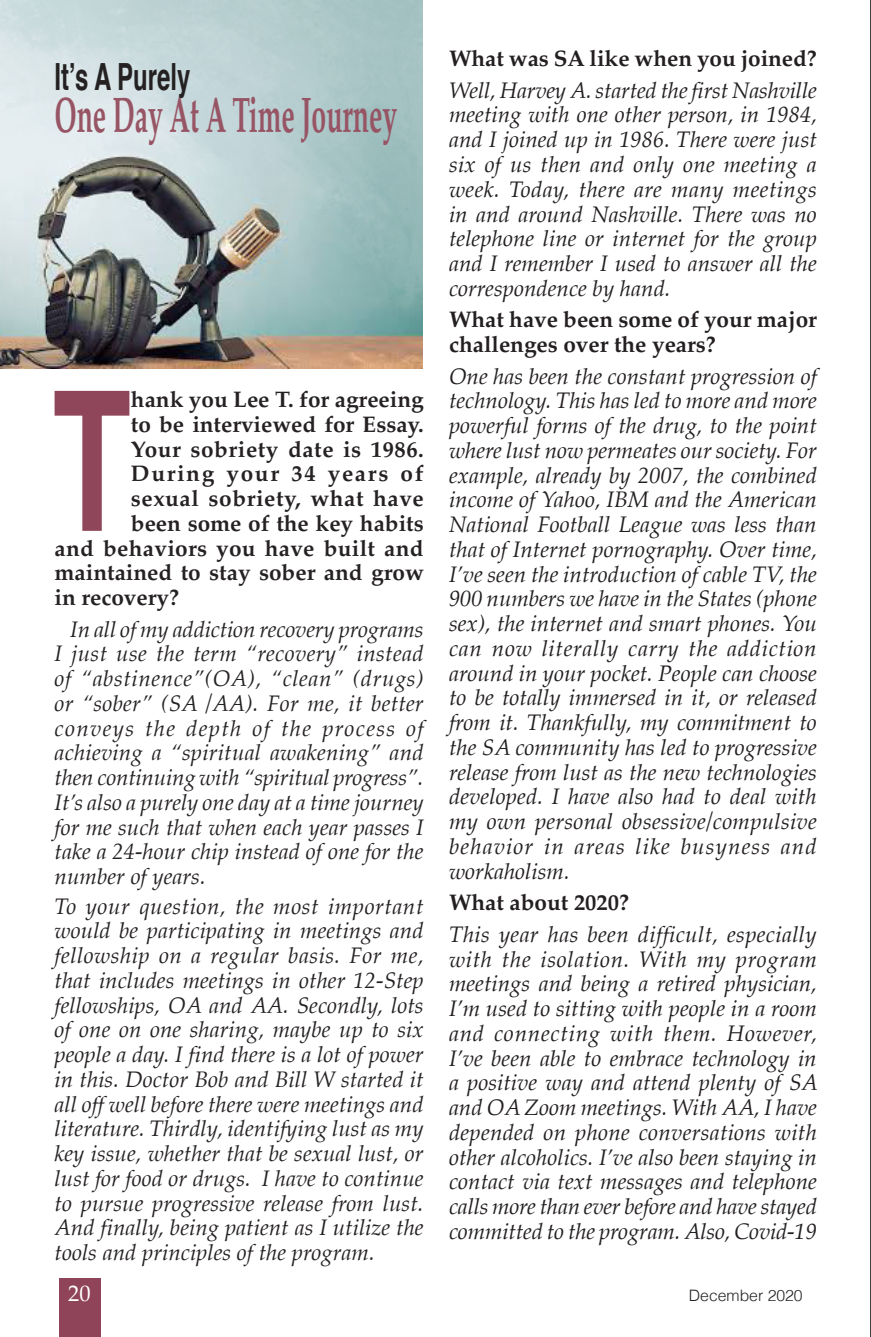
<style>
.page{position:relative;width:871px;height:1337px;background:#fff}
.page>*{position:absolute;margin:0;border:0;box-sizing:border-box;transform-origin:0 0}
.t1{font:700 194.4px "Helvetica";color:#8f4459;scale:.66 1}
.t2{font:700 49.95px "Palatino";color:#975363;scale:.53 1}
.t3{font:700 37.35px "Helvetica";color:#231f20;scale:.64 1}
.Body_Serif_1{font:italic 22.5px/24.8px "Palatino";color:#231f20;text-align:justify}
.Body_Serif_1-2{font:700 22.5px/24.8px "Palatino";color:#231f20}
.Body_Serif_1-3{font:700 22.5px "Palatino";letter-spacing:.025em;color:#231f20}
.Body_Serif_1-4{font:700 22.5px "Palatino";letter-spacing:.075em;color:#231f20}
.t4{font:22.5px "Palatino";color:#fff}
.t5{font:300 15.75px "Helvetica";color:#231f20}
</style>
<div class="page">
<hr style="left:870px;top:0;width:1px;height:1336px;background:#000">
<img style="left:0;top:0;width:422px;height:369px">
<div style="left:59px;top:1278px;width:42px;height:58px;background:#8f4459"></div>
<h3 class="t3" style="left:55px;top:46px;width:214px">It’s A Purely</h3>
<h2 class="t2" style="left:55px;top:73px;width:648px">One Day At A Time Journey</h2>
<h1 class="t1" style="left:52px;top:305px;width:120px">T</h1>
<p class="Body_Serif_1-2" style="left:131px;top:386px;width:294px">hank you Lee T. for agreeing</p>
<p class="Body_Serif_1-2" style="left:131px;top:411px;width:294px">to be interviewed for Essay.</p>
<p class="Body_Serif_1-3" style="left:131px;top:430px;width:294px">Your sobriety date is 1986.</p>
<p class="Body_Serif_1-4" style="left:131px;top:454px;width:294px">During your 34 years of</p>
<p class="Body_Serif_1-3" style="left:131px;top:479px;width:294px">sexual sobriety, what have</p>
<p class="Body_Serif_1-2" style="left:131px;top:510px;width:294px">been some of the key habits</p>
<p class="Body_Serif_1-2" style="left:55px;top:535px;width:370px">and behaviors you have built and</p>
<p class="Body_Serif_1-2" style="left:55px;top:560px;width:371px">maintained to stay sober and grow</p>
<p class="Body_Serif_1-2" style="left:55px;top:584px;width:126px">in recovery?</p>
<p class="Body_Serif_1" style="left:55px;top:616px;width:371px;text-indent:16px">In all of my addiction recovery programs I just use the term “recovery” instead of “abstinence”(OA), “clean” (drugs) or “sober” (SA /AA). For me, it better conveys the depth of the process of achieving a “spiritual awakening” and then continuing with “spiritual progress”.<br>It’s also a purely one day at a time journey for me such that when each year passes I take a 24-hour chip instead of one for the number of years.</p>
<p class="Body_Serif_1" style="left:55px;top:893px;width:371px">To your question, the most important would be participating in meetings and fellowship on a regular basis. For me, that includes meetings in other 12-Step fellowships, OA and AA. Secondly, lots of one on one sharing, maybe up to six people a day. I find there is a lot of power in this. Doctor Bob and Bill W started it all off well before there were meetings and literature. Thirdly, identifying lust as my key issue, whether that be sexual lust, or lust for food or drugs. I have to continue to pursue progressive release from lust.<br>And finally, being patient as I utilize the tools and principles of the program.</p>
<p class="Body_Serif_1-2" style="left:449px;top:46px;width:369px">What was SA like when you joined?</p>
<p class="Body_Serif_1" style="left:449px;top:77px;width:369px">Well, Harvey A. started the first Nashville meeting with one other person, in 1984, and I joined up in 1986. There were just six of us then and only one meeting a week. Today, there are many meetings in and around Nashville. There was no telephone line or internet for the group and I remember I used to answer all the correspondence by hand.</p>
<p class="Body_Serif_1-2" style="left:449px;top:307px;width:369px">What have been some of your major challenges over the years?</p>
<p class="Body_Serif_1" style="left:449px;top:363px;width:369px">One has been the constant progression of technology. This has led to more and more powerful forms of the drug, to the point where lust now permeates our society. For example, already by 2007, the combined income of Yahoo, IBM and the American National Football League was less than that of Internet pornography. Over time, I’ve seen the introduction of cable TV, the 900 numbers we have in the States (phone sex), the internet and smart phones. You can now literally carry the addiction around in your pocket. People can choose to be totally immersed in it, or released from it. Thankfully, my commitment to the SA community has led to progressive release from lust as the new technologies developed. I have also had to deal with my own personal obsessive/compulsive behavior in areas like busyness and workaholism.</p>
<p class="Body_Serif_1-2" style="left:449px;top:889px;width:181px">What about 2020?</p>
<p class="Body_Serif_1" style="left:449px;top:921px;width:370px">This year has been difficult, especially with the isolation. With my program meetings and being a retired physician, I’m used to sitting with people in a room and connecting with them. However, I’ve been able to embrace technology in a positive way and attend plenty of SA and OA Zoom meetings. With AA, I have depended on phone conversations with other alcoholics. I’ve also been staying in contact via text messages and telephone calls more than ever before and have stayed committed to the program. Also, Covid-19</p>
<p class="t4" style="left:68px;top:1275px;width:24px">20</p>
<p class="t5" style="left:689px;top:1282px;width:115px">December 2020</p>
</div>
